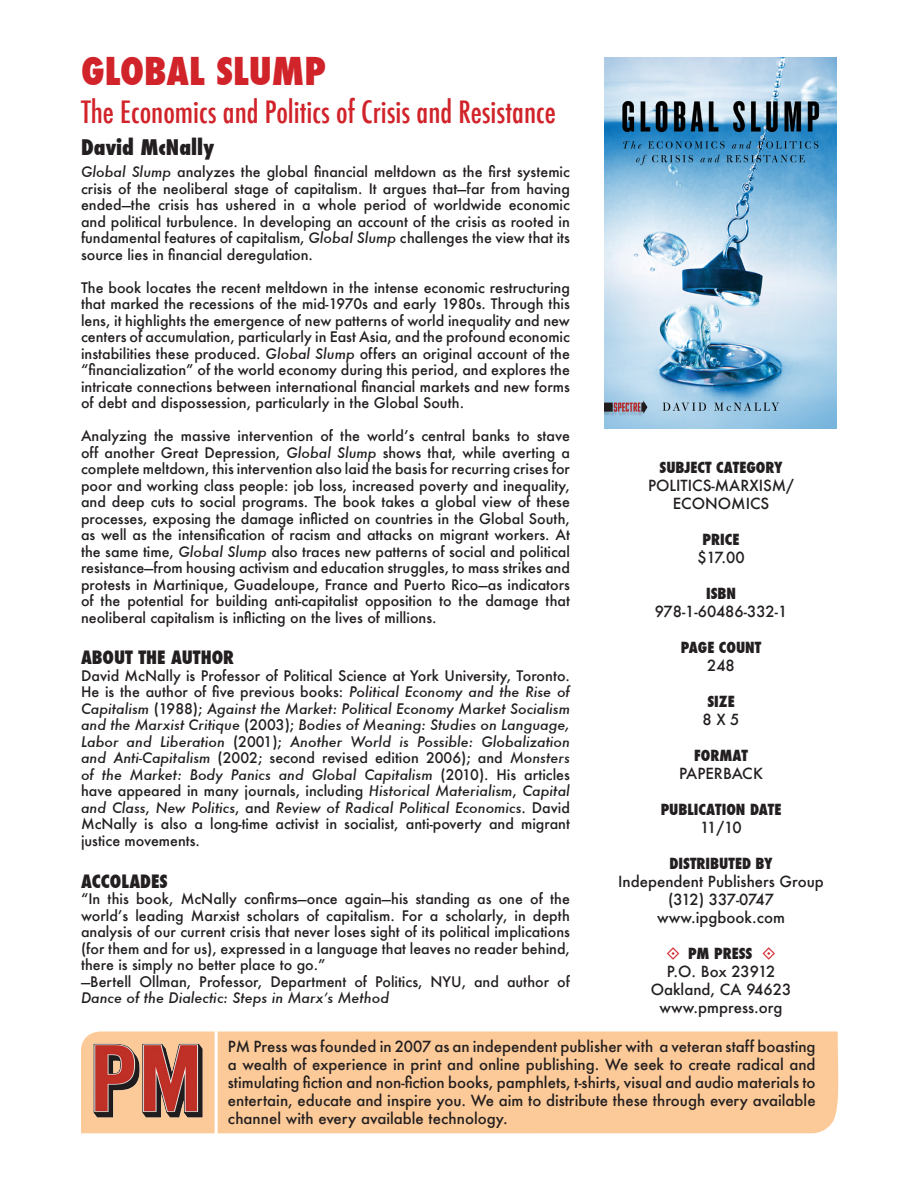
<style>
.page{position:relative;width:918px;height:1188px;background:#fff}
.page>*{position:absolute;margin:0;border:0;box-sizing:border-box;transform-origin:0 0}
.t1{font:800 condensed 37.5px "Futura";color:#d1232a}
.t2{font:500 condensed 30px "Futura";color:#d1232a}
.t3{font:800 condensed 21px "Futura";color:#231f20}
.Titles{font:800 condensed 18px "Futura";color:#231f20}
.t4{font:500 15px/18px "Futura";color:#231f20;text-align:justify}
.t5{font:800 condensed 15px "Futura";color:#231f20}
.t6{font:500 15px "Futura";letter-spacing:-.045em;color:#231f20}
.Body{font:500 14.25px/16.5px "Futura";color:#231f20;text-align:justify}
.Body-2{font:italic 500 14.25px/16.5px "Futura";color:#231f20;text-align:justify}
.s1{font-style:italic}
.s2{font-style:normal}
</style>
<div class="page">
<img style="left:605px;top:57px;width:232px;height:372px">
<div style="left:218px;top:1031px;width:621px;height:103px;background:#fcca98"></div>
<img style="left:81px;top:1031px;width:134px;height:103px">
<p class="t1" style="left:81px;top:45px;width:246px">GLOBAL SLUMP</p>
<p class="t2" style="left:81px;top:93px;width:476px">The Economics and Politics of Crisis and Resistance</p>
<p class="t3" style="left:81px;top:132px;width:135px">David McNally</p>
<p class="Body" style="left:81px;top:163px;width:491px"><span class="s1">Global Slump</span> analyzes the global financial meltdown as the first systemic crisis of the neoliberal stage of capitalism. It argues that—far from having ended—the crisis has ushered in a whole period of worldwide economic and political turbulence. In developing an account of the crisis as rooted in fundamental features of capitalism, <span class="s1">Global Slump</span> challenges the view that its source lies in financial deregulation.</p>
<p class="Body" style="left:81px;top:279px;width:490px">The book locates the recent meltdown in the intense economic restructuring that marked the recessions of the mid-1970s and early 1980s. Through this lens, it highlights the emergence of new patterns of world inequality and new centers of accumulation, particularly in East Asia, and the profound economic instabilities these produced. <span class="s1">Global Slump</span> offers an original account of the “financialization” of the world economy during this period, and explores the intricate connections between international financial markets and new forms of debt and dispossession, particularly in the Global South.</p>
<p class="Body" style="left:81px;top:427px;width:491px">Analyzing the massive intervention of the world’s central banks to stave off another Great Depression, <span class="s1">Global Slump</span> shows that, while averting a complete meltdown, this intervention also laid the basis for recurring crises for poor and working class people: job loss, increased poverty and inequality, and deep cuts to social programs. The book takes a global view of these processes, exposing the damage inflicted on countries in the Global South, as well as the intensification of racism and attacks on migrant workers. At the same time, <span class="s1">Global Slump</span> also traces new patterns of social and political resistance—from housing activism and education struggles, to mass strikes and protests in Martinique, Guadeloupe, France and Puerto Rico—as indicators of the potential for building anti-capitalist opposition to the damage that neoliberal capitalism is inflicting on the lives of millions.</p>
<p class="Titles" style="left:81px;top:645px;width:155px">ABOUT THE AUTHOR</p>
<p class="Body-2" style="left:81px;top:667px;width:491px"><span class="s2">David McNally is Professor of Political Science at York University, Toronto.<br>He is the author of five previous books:</span> Political Economy and the Rise of Capitalism <span class="s2">(1988);</span> Against the Market: Political Economy Market Socialism and the Marxist Critique <span class="s2">(2003);</span> Bodies of Meaning: Studies on Language, Labor and Liberation <span class="s2">(2001);</span> Another World is Possible: Globalization and Anti-Capitalism <span class="s2">(2002; second revised edition 2006); and</span> Monsters of the Market: Body Panics and Global Capitalism <span class="s2">(2010). His articles have appeared in many journals, including</span> Historical Materialism<span class="s2">,</span> Capital and Class<span class="s2">,</span> New Politics<span class="s2">, and</span> Review of Radical Political Economics<span class="s2">. David McNally is also a long-time activist in socialist, anti-poverty and migrant justice movements.</span></p>
<p class="Titles" style="left:81px;top:869px;width:88px">ACCOLADES</p>
<p class="Body" style="left:81px;top:890px;width:490px">“In this book, McNally confirms—once again—his standing as one of the world’s leading Marxist scholars of capitalism. For a scholarly, in depth analysis of our current crisis that never loses sight of its political implications (for them and for us), expressed in a language that leaves no reader behind, there is simply no better place to go.”</p>
<p class="Body" style="left:81px;top:973px;width:491px">—Bertell Ollman, Professor, Department of Politics, NYU, and author of<br><span class="s1">Dance of the Dialectic: Steps in Marx’s Method</span></p>
<p class="t5" style="left:660px;top:457px;width:125px">SUBJECT CATEGORY</p>
<p class="t4" style="left:648px;top:476px;width:147px">POLITICS-MARXISM/</p>
<p class="t4" style="left:673px;top:494px;width:98px">ECONOMICS</p>
<p class="t5" style="left:703px;top:529px;width:38px">PRICE</p>
<p class="t4" style="left:697px;top:548px;width:49px">$17.00</p>
<p class="t5" style="left:706px;top:583px;width:32px">ISBN</p>
<p class="t4" style="left:655px;top:602px;width:134px">978-1-60486-332-1</p>
<p class="t5" style="left:681px;top:637px;width:82px">PAGE COUNT</p>
<p class="t4" style="left:707px;top:656px;width:29px">248</p>
<p class="t5" style="left:707px;top:691px;width:29px">SIZE</p>
<p class="t4" style="left:703px;top:710px;width:39px">8 X 5</p>
<p class="t5" style="left:694px;top:745px;width:55px">FORMAT</p>
<p class="t4" style="left:679px;top:764px;width:86px">PAPERBACK</p>
<p class="t5" style="left:661px;top:799px;width:122px">PUBLICATION DATE</p>
<p class="t4" style="left:700px;top:818px;width:43px">11/10</p>
<p class="t5" style="left:669px;top:853px;width:105px">DISTRIBUTED BY</p>
<p class="t4" style="left:618px;top:872px;width:207px">Independent Publishers Group</p>
<p class="t6" style="left:668px;top:889px;width:107px">(312) 337-0747</p>
<p class="t4" style="left:657px;top:908px;width:129px">www.ipgbook.com</p>
<p class="t5" style="left:688px;top:943px;width:66px">PM PRESS</p>
<p class="t4" style="left:667px;top:962px;width:110px">P.O. Box 23912</p>
<p class="t4" style="left:651px;top:980px;width:142px">Oakland, CA 94623</p>
<p class="t4" style="left:660px;top:998px;width:124px">www.pmpress.org</p>
<p class="t4" style="left:228px;top:1037px;width:589px">PM Press was founded in 2007 as an independent publisher with a veteran staff boasting a wealth of experience in print and online publishing. We seek to create radical and stimulating fiction and non-fiction books, pamphlets, t-shirts, visual and audio materials to entertain, educate and inspire you. We aim to distribute these through every available channel with every available technology.</p>
</div>
